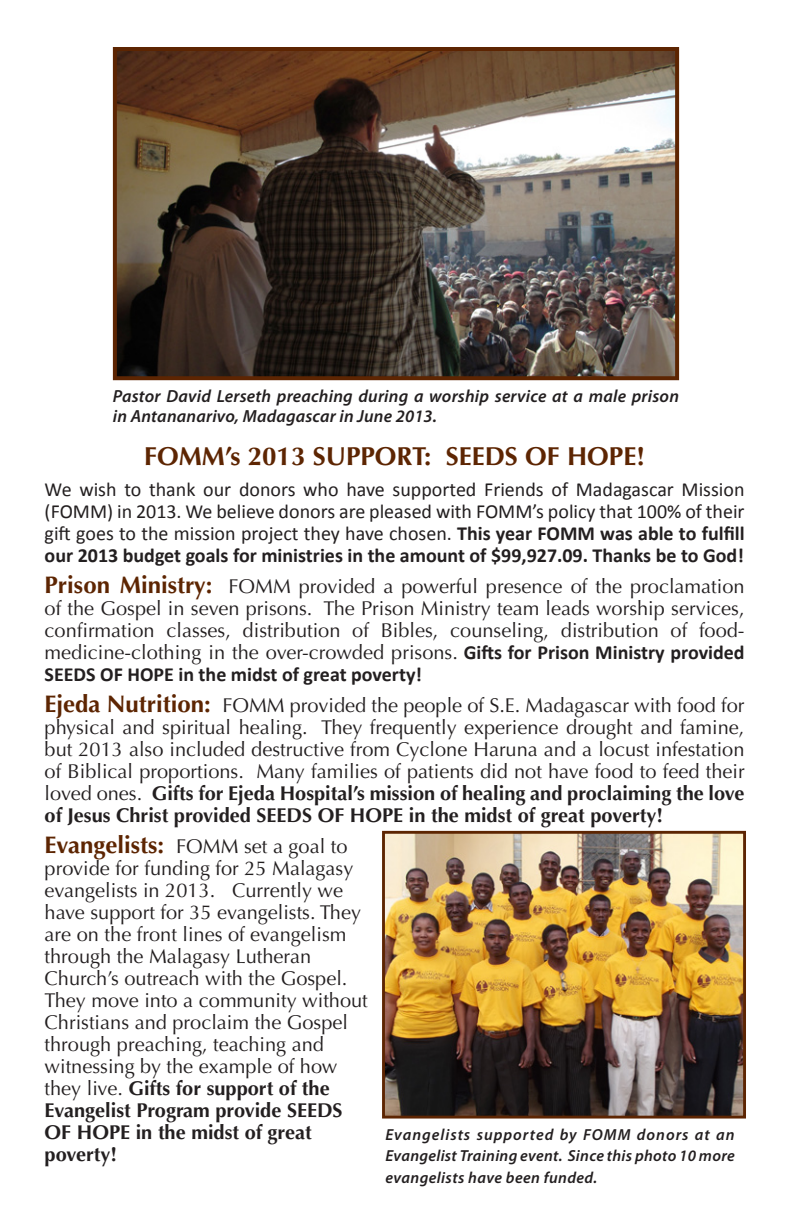
<style>
.page{position:relative;width:792px;height:1224px;background:#fff}
.page>*{position:absolute;margin:0;border:0;box-sizing:border-box;transform-origin:0 0}
.t1{font:700 26px "Optima";color:#5d2502}
.t2{font:20px/22px "Optima";color:#231f20;text-align:justify}
.t3{font:20px/22px "Calibri";color:#231f20;text-align:justify}
.t4{font:italic 600 17.6px/19.8px "Myriad Pro";letter-spacing:.01em;color:#231f20}
.Body{font:italic 600 16px/21.4px "Myriad Pro";letter-spacing:.02em;color:#231f20;text-align:justify}
.s1{font-weight:700}
.s2{font-weight:700;font-size:24px;color:#5d2502}
.s3{font-family:"Calibri";font-weight:700}
</style>
<div class="page">
<img style="left:386px;top:835px;width:356px;height:280px">
<div style="left:382px;top:831px;width:364px;height:288px;border:3px solid #5d2502"></div>
<img style="left:118px;top:52px;width:556px;height:323px">
<div style="left:113px;top:47px;width:566px;height:333px;border:4px solid #5d2502"></div>
<p class="t4" style="left:113px;top:386px;width:568px">Pastor David Lerseth preaching during a worship service at a male prison in Antananarivo, Madagascar in June 2013.</p>
<p class="t1" style="left:144px;top:441px;width:502px">FOMM’s 2013 SUPPORT: SEEDS OF HOPE!</p>
<p class="t3" style="left:45px;top:479px;width:701px">We wish to thank our donors who have supported Friends of Madagascar Mission (FOMM) in 2013. We believe donors are pleased with FOMM’s policy that 100% of their gift goes to the mission project they have chosen. <span class="s1">This year FOMM was able to fulfill our 2013 budget goals for ministries in the amount of $99,927.09. Thanks be to God!</span></p>
<p class="t2" style="left:45px;top:576px;width:702px"><span class="s2">Prison Ministry:</span> FOMM provided a powerful presence of the proclamation of the Gospel in seven prisons. The Prison Ministry team leads worship services, confirmation classes, distribution of Bibles, counseling, distribution of food&shy;medicine-clothing in the over-crowded prisons. <span class="s3">Gifts for Prison Ministry provided SEEDS OF HOPE in the midst of great poverty!</span></p>
<p class="t2" style="left:45px;top:695px;width:702px"><span class="s2">Ejeda Nutrition:</span> FOMM provided the people of S.E. Madagascar with food for physical and spiritual healing. They frequently experience drought and famine, but 2013 also included destructive from Cyclone Haruna and a locust infestation of Biblical proportions. Many families of patients did not have food to feed their loved ones. <span class="s1">Gifts for Ejeda Hospital’s mission of healing and proclaiming the love of Jesus Christ provided SEEDS OF HOPE in the midst of great poverty!</span></p>
<p class="t2" style="left:45px;top:836px;width:325px;text-align:left"><span class="s2">Evangelists:</span> FOMM set a goal to provide for funding for 25 Malagasy evangelists in 2013. Currently we have support for 35 evangelists. They are on the front lines of evangelism through the Malagasy Lutheran<br>Church’s outreach with the Gospel.<br>They move into a community without<br>Christians and proclaim the Gospel through preaching, teaching and witnessing by the example of how they live. <span class="s1">Gifts for support of the<br>Evangelist Program provide SEEDS<br>OF HOPE in the midst of great poverty!</span></p>
<p class="Body" style="left:385px;top:1123px;width:351px">Evangelists supported by FOMM donors at an Evangelist Training event. Since this photo 10 more evangelists have been funded.</p>
</div>
